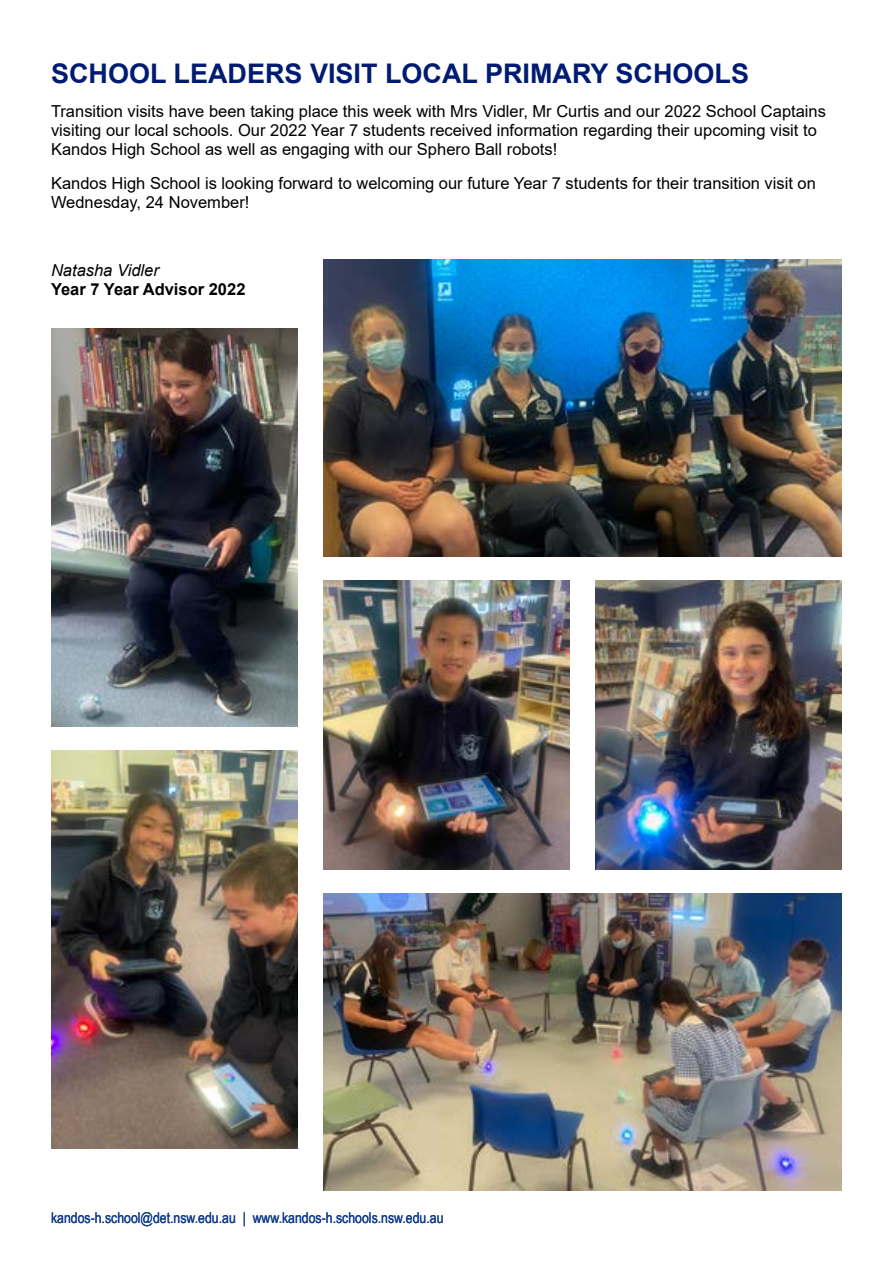
<style>
.page{position:relative;width:893px;height:1263px;background:#fff}
.page>*{position:absolute;margin:0;border:0;box-sizing:border-box;transform-origin:0 0}
.t1{font:700 27px "Arial";color:#001b72}
.t2{font:16.5px/18.9px "Arial";color:#000}
.t3{font:700 16.5px "Arial";color:#000}
.t4{font:italic 16.5px "Arial";color:#000}
.t5{font:15px "Arial Narrow";color:#133d8d}
</style>
<div class="page">
<img style="left:323px;top:259px;width:519px;height:298px">
<img style="left:323px;top:893px;width:519px;height:298px">
<img style="left:595px;top:580px;width:247px;height:289px">
<img style="left:51px;top:750px;width:247px;height:398px">
<img style="left:323px;top:580px;width:247px;height:289px">
<img style="left:51px;top:329px;width:247px;height:397px">
<h1 class="t1" style="left:51px;top:55px;width:700px">SCHOOL LEADERS VISIT LOCAL PRIMARY SCHOOLS</h1>
<p class="t2" style="left:51px;top:101px;width:776px">Transition visits have been taking place this week with Mrs Vidler, Mr Curtis and our 2022 School Captains visiting our local schools. Our 2022 Year 7 students received information regarding their upcoming visit to<br>Kandos High School as well as engaging with our Sphero Ball robots!</p>
<p class="t2" style="left:51px;top:173px;width:766px">Kandos High School is looking forward to welcoming our future Year 7 students for their transition visit on<br>Wednesday, 24 November!</p>
<p class="t4" style="left:51px;top:259px;width:109px">Natasha Vidler</p>
<p class="t3" style="left:51px;top:277px;width:196px">Year 7 Year Advisor 2022</p>
<p class="t5" style="left:51px;top:1206px;width:394px">kandos-h.school@det.nsw.edu.au | www.kandos-h.schools.nsw.edu.au</p>
</div>
